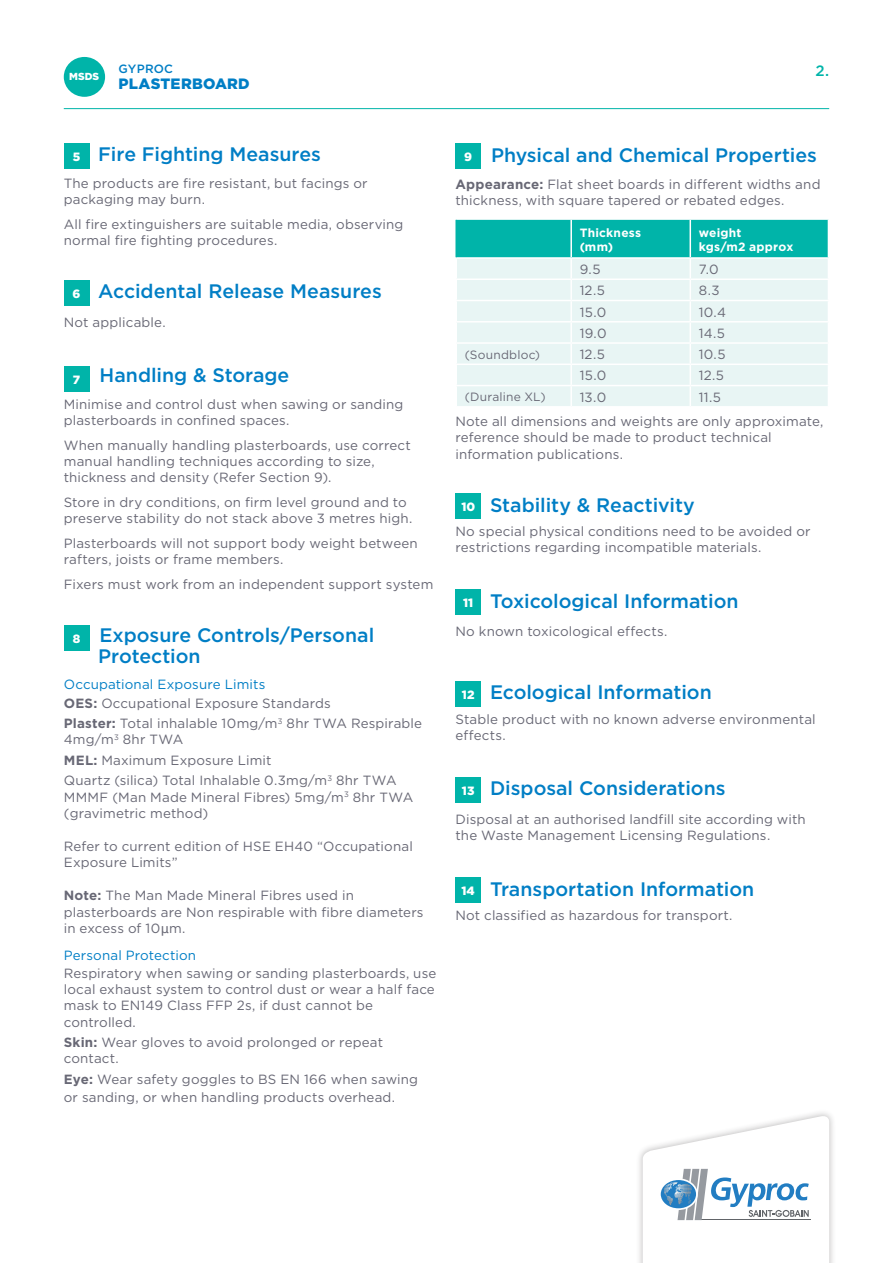
<style>
.page{position:relative;width:893px;height:1263px;background:#fff}
.page>*{position:absolute;margin:0;border:0;box-sizing:border-box;transform-origin:0 0}
.head_1{font:500 19.5px/21px "Gotham HTF";color:#007ec5}
.t1{font:900 15px "Gotham HTF";letter-spacing:.015em;color:#007ec5}
.product_name{font:500 15px "Gotham HTF";color:#00b4a9}
.body{font:13.35px/16.2px "Gotham HTF";letter-spacing:.01em;color:#686875}
.head_2{font:13.35px/16.2px "Gotham HTF";letter-spacing:.01em;color:#686875}
.head_2-2{font:13.35px "Gotham HTF";letter-spacing:.01em;color:#007ec5}
.table_head_2{font:700 12px/13.5px "Gotham HTF";letter-spacing:.02em;color:#fff}
.body-2{font:12px "Gotham HTF";letter-spacing:.015em;color:#686875}
.t2{font:900 12px "Gotham HTF";color:#fff}
.t3{font:500 12px "Gotham HTF";letter-spacing:.02em;color:#007ec5}
.t4{font:900 10.2px "Gotham HTF";color:#fff}
.s1{font-weight:700}
.s2{font-family:"Helvetica"}
</style>
<div class="page">
<div style="left:64px;top:57px;width:41px;height:40px;background:#00b4a9;border-radius:50%"></div>
<hr style="left:64px;top:108px;width:765px;height:1px;background:#00b4a9">
<div style="left:64px;top:143px;width:25px;height:26px;background:#00b4a9"></div>
<div style="left:64px;top:280px;width:25px;height:25px;background:#00b4a9"></div>
<div style="left:64px;top:366px;width:25px;height:26px;background:#00b4a9"></div>
<div style="left:64px;top:626px;width:25px;height:25px;background:#00b4a9"></div>
<div style="left:455px;top:143px;width:26px;height:26px;background:#00b4a9"></div>
<svg style="left:455px;top:220px;width:374px;height:186px;background:#b8e7e4"></svg>
<hr style="left:455px;top:220px;width:2px;height:37px;background:#00b4a9">
<hr style="left:570px;top:220px;width:2px;height:37px;background:#fff">
<hr style="left:455px;top:278px;width:116px;height:2px;background:#fff">
<hr style="left:455px;top:280px;width:2px;height:20px;background:#fff">
<hr style="left:571px;top:278px;width:119px;height:2px;background:#fff">
<hr style="left:570px;top:280px;width:2px;height:20px;background:#fff">
<hr style="left:690px;top:278px;width:139px;height:2px;background:#fff">
<hr style="left:455px;top:300px;width:116px;height:1px;background:#fff">
<hr style="left:455px;top:301px;width:2px;height:20px;background:#fff">
<hr style="left:571px;top:300px;width:119px;height:1px;background:#fff">
<hr style="left:570px;top:301px;width:2px;height:20px;background:#fff">
<hr style="left:690px;top:300px;width:139px;height:1px;background:#fff">
<hr style="left:455px;top:321px;width:116px;height:1px;background:#fff">
<hr style="left:455px;top:322px;width:2px;height:20px;background:#fff">
<hr style="left:571px;top:321px;width:119px;height:1px;background:#fff">
<hr style="left:570px;top:322px;width:2px;height:20px;background:#fff">
<hr style="left:690px;top:321px;width:139px;height:1px;background:#fff">
<hr style="left:455px;top:342px;width:116px;height:2px;background:#fff">
<hr style="left:455px;top:344px;width:2px;height:20px;background:#fff">
<hr style="left:571px;top:342px;width:119px;height:2px;background:#fff">
<hr style="left:570px;top:344px;width:2px;height:20px;background:#fff">
<hr style="left:690px;top:342px;width:139px;height:2px;background:#fff">
<hr style="left:455px;top:364px;width:116px;height:1px;background:#fff">
<hr style="left:455px;top:365px;width:2px;height:20px;background:#fff">
<hr style="left:571px;top:364px;width:119px;height:1px;background:#fff">
<hr style="left:570px;top:365px;width:2px;height:20px;background:#fff">
<hr style="left:690px;top:364px;width:139px;height:1px;background:#fff">
<hr style="left:455px;top:385px;width:116px;height:1px;background:#fff">
<hr style="left:455px;top:386px;width:2px;height:20px;background:#fff">
<hr style="left:571px;top:385px;width:119px;height:1px;background:#fff">
<hr style="left:570px;top:386px;width:2px;height:20px;background:#fff">
<hr style="left:690px;top:385px;width:139px;height:1px;background:#fff">
<hr style="left:689px;top:220px;width:2px;height:37px;background:#fff">
<hr style="left:828px;top:220px;width:1px;height:37px;background:#fff">
<div style="left:455px;top:493px;width:26px;height:26px;background:#00b4a9"></div>
<div style="left:455px;top:589px;width:26px;height:26px;background:#00b4a9"></div>
<div style="left:455px;top:681px;width:26px;height:26px;background:#00b4a9"></div>
<div style="left:455px;top:777px;width:26px;height:26px;background:#00b4a9"></div>
<div style="left:455px;top:877px;width:26px;height:26px;background:#00b4a9"></div>
<div style="left:636px;top:1109px;width:200px;height:154px;background:#231f20;opacity:.3"></div>
<svg style="left:643px;top:1116px;width:186px;height:147px"></svg>
<p class="t4" style="left:69px;top:70px;width:31px">MSDS</p>
<p class="t3" style="left:118px;top:62px;width:56px">GYPROC</p>
<p class="t1" style="left:118px;top:75px;width:133px">PLASTERBOARD</p>
<p class="product_name" style="left:815px;top:62px;width:15px">2.</p>
<p class="t2" style="left:73px;top:150px;width:9px">5</p>
<p class="head_1" style="left:98px;top:143px;width:224px">Fire Fighting Measures</p>
<p class="head_2" style="left:64px;top:175px;width:305px">The products are fire resistant, but facings or packaging may burn.</p>
<p class="head_2" style="left:64px;top:216px;width:341px">All fire extinguishers are suitable media, observing normal fire fighting procedures.</p>
<p class="t2" style="left:73px;top:286px;width:9px">6</p>
<p class="head_1" style="left:98px;top:280px;width:285px">Accidental Release Measures</p>
<p class="body" style="left:64px;top:314px;width:103px">Not applicable.</p>
<p class="t2" style="left:73px;top:373px;width:9px">7</p>
<p class="head_1" style="left:99px;top:364px;width:191px">Handling &amp; Storage</p>
<p class="head_2" style="left:64px;top:396px;width:341px">Minimise and control dust when sawing or sanding plasterboards in confined spaces.</p>
<p class="head_2" style="left:64px;top:437px;width:349px">When manually handling plasterboards, use correct manual handling techniques according to size, thickness and density (Refer Section 9).</p>
<p class="head_2" style="left:64px;top:494px;width:350px">Store in dry conditions, on firm level ground and to preserve stability do not stack above 3 metres high.</p>
<p class="head_2" style="left:64px;top:535px;width:356px">Plasterboards will not support body weight between rafters, joists or frame members.</p>
<p class="head_2" style="left:64px;top:576px;width:371px">Fixers must work from an independent support system</p>
<p class="t2" style="left:73px;top:632px;width:9px">8</p>
<p class="head_1" style="left:98px;top:624px;width:277px">Exposure Controls/Personal<br>Protection</p>
<p class="head_2-2" style="left:64px;top:677px;width:203px">Occupational Exposure Limits</p>
<p class="body" style="left:64px;top:695px;width:268px"><span class="s1">OES:</span> Occupational Exposure Standards</p>
<p class="body" style="left:64px;top:715px;width:360px"><span class="s1">Plaster:</span> Total inhalable 10mg/m<sup>3</sup> 8hr TWA Respirable<br>4mg/m<sup>3</sup> 8hr TWA</p>
<p class="body" style="left:64px;top:752px;width:209px"><span class="s1">MEL:</span> Maximum Exposure Limit</p>
<p class="body" style="left:64px;top:772px;width:351px">Quartz (silica) Total Inhalable 0.3mg/m<sup>3</sup> 8hr TWA<br>MMMF (Man Made Mineral Fibres) 5mg/m<sup>3</sup> 8hr TWA (gravimetric method)</p>
<p class="body" style="left:64px;top:838px;width:351px">Refer to current edition of HSE EH40 “Occupational<br>Exposure Limits”</p>
<p class="body" style="left:64px;top:887px;width:361px"><span class="s1">Note:</span> The Man Made Mineral Fibres used in plasterboards are Non respirable with fibre diameters in excess of 10<span class="s2">μ</span>m.</p>
<p class="head_2-2" style="left:64px;top:947px;width:134px">Personal Protection</p>
<p class="body" style="left:64px;top:965px;width:374px">Respiratory when sawing or sanding plasterboards, use local exhaust system to control dust or wear a half face mask to EN149 Class FFP 2s, if dust cannot be controlled.</p>
<p class="body" style="left:64px;top:1034px;width:321px"><span class="s1">Skin:</span> Wear gloves to avoid prolonged or repeat contact.</p>
<p class="body" style="left:64px;top:1070px;width:356px;line-height:18px"><span class="s1">Eye:</span> Wear safety goggles to BS EN 166 when sawing or sanding, or when handling products overhead.</p>
<p class="t2" style="left:464px;top:150px;width:9px">9</p>
<p class="head_1" style="left:491px;top:144px;width:327px">Physical and Chemical Properties</p>
<p class="head_2" style="left:455px;top:176px;width:366px"><span class="s1">Appearance:</span> Flat sheet boards in different widths and thickness, with square tapered or rebated edges.</p>
<p class="table_head_2" style="left:580px;top:226px;width:63px">Thickness (mm)</p>
<p class="table_head_2" style="left:699px;top:226px;width:96px">weight<br>kgs/m2 approx</p>
<p class="body" style="left:580px;top:261px;width:22px">9.5</p>
<p class="body" style="left:699px;top:261px;width:21px">7.0</p>
<p class="body" style="left:580px;top:282px;width:27px">12.5</p>
<p class="body" style="left:699px;top:282px;width:22px">8.3</p>
<p class="body" style="left:580px;top:304px;width:28px">15.0</p>
<p class="body" style="left:699px;top:304px;width:29px">10.4</p>
<p class="body" style="left:580px;top:325px;width:28px">19.0</p>
<p class="body" style="left:699px;top:325px;width:28px">14.5</p>
<p class="body-2" style="left:465px;top:348px;width:77px">(Soundbloc)</p>
<p class="body" style="left:580px;top:346px;width:27px">12.5</p>
<p class="body" style="left:699px;top:346px;width:28px">10.5</p>
<p class="body" style="left:580px;top:367px;width:28px">15.0</p>
<p class="body" style="left:699px;top:367px;width:27px">12.5</p>
<p class="body-2" style="left:465px;top:390px;width:82px">(Duraline XL)</p>
<p class="body" style="left:580px;top:389px;width:28px">13.0</p>
<p class="body" style="left:699px;top:389px;width:24px">11.5</p>
<p class="head_2" style="left:455px;top:413px;width:369px">Note all dimensions and weights are only approximate, reference should be made to product technical information publications.</p>
<p class="t2" style="left:461px;top:500px;width:15px">10</p>
<p class="head_1" style="left:490px;top:494px;width:206px">Stability &amp; Reactivity</p>
<p class="body" style="left:455px;top:523px;width:357px">No special physical conditions need to be avoided or restrictions regarding incompatible materials.</p>
<p class="t2" style="left:463px;top:596px;width:12px">11</p>
<p class="head_1" style="left:490px;top:590px;width:250px">Toxicological Information</p>
<p class="body" style="left:455px;top:623px;width:213px">No known toxicological effects.</p>
<p class="t2" style="left:462px;top:688px;width:14px">12</p>
<p class="head_1" style="left:490px;top:681px;width:223px">Ecological Information</p>
<p class="body" style="left:455px;top:711px;width:362px">Stable product with no known adverse environmental effects.</p>
<p class="t2" style="left:462px;top:784px;width:14px">13</p>
<p class="head_1" style="left:490px;top:777px;width:237px">Disposal Considerations</p>
<p class="body" style="left:455px;top:811px;width:352px">Disposal at an authorised landfill site according with the Waste Management Licensing Regulations.</p>
<p class="t2" style="left:462px;top:884px;width:15px">14</p>
<p class="head_1" style="left:490px;top:878px;width:266px">Transportation Information</p>
<p class="body" style="left:455px;top:907px;width:279px">Not classified as hazardous for transport.</p>
</div>
